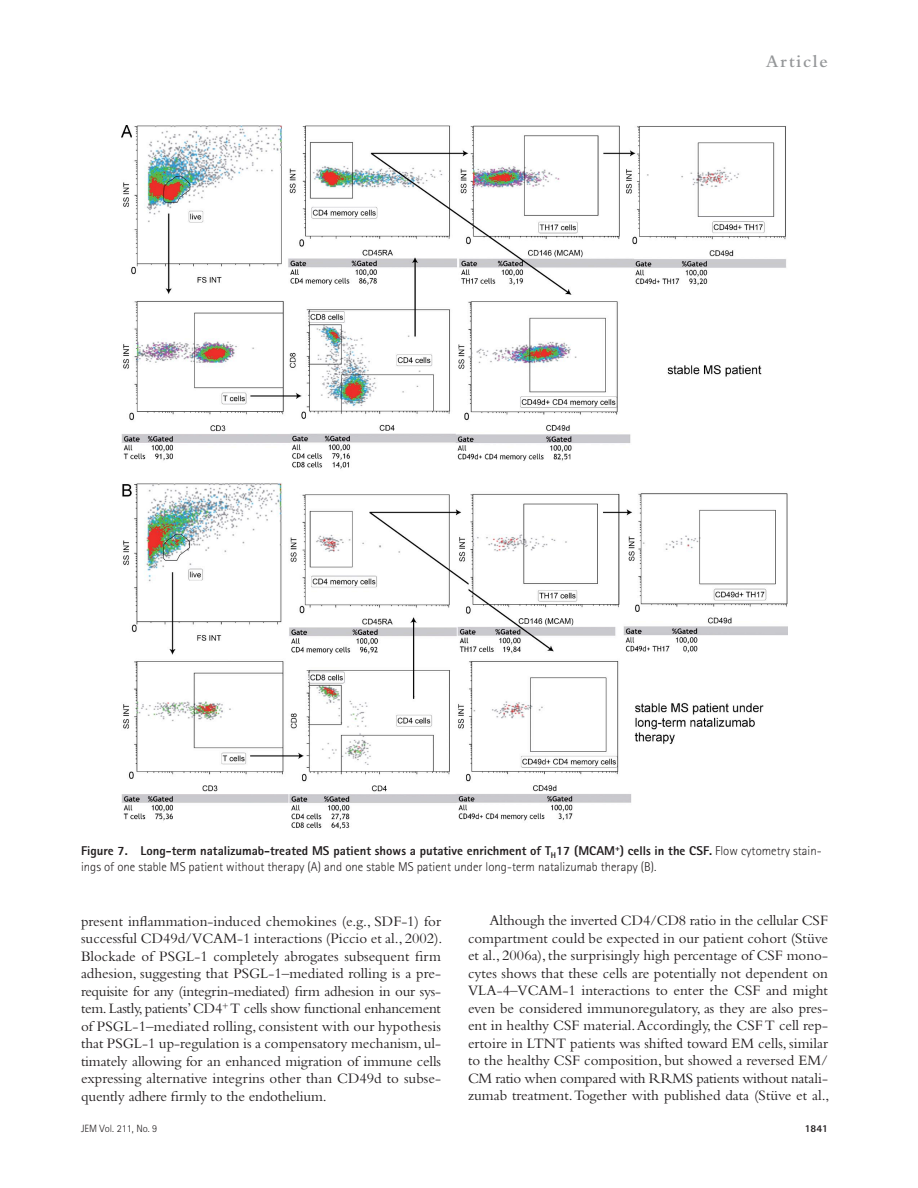
<style>
.page{position:relative;width:918px;height:1188px;background:#fff}
.page>*{position:absolute;margin:0;border:0;box-sizing:border-box;transform-origin:0 0}
.t1{font:600 18px "Bembo Std";letter-spacing:.1em;color:#949698}
.t2{font:15px/17.5px "Bembo Std";color:#231f20;text-align:justify}
.t3{font:300 12.75px/15.8px "Rotis Sans Serif Std";color:#231f20}
.t4{font:300 10.5px "Rotis Sans Serif Std";color:#231f20}
.t5{font:800 10.5px "Rotis Sans Serif Std";color:#231f20}
.s1{font-weight:800}
</style>
<div class="page">
<img style="left:122px;top:125px;width:665px;height:703px">
<p class="t1" style="left:766px;top:51px;width:64px">Article</p>
<p class="t3" style="left:81px;top:843px;width:742px"><span class="s1">Figure 7. Long-term natalizumab-treated MS patient shows a putative enrichment of T</span><sub>H</sub><span class="s1">17 (MCAM</span><sup>+</sup><span class="s1">) cells in the CSF.</span> Flow cytometry stain&shy;ings of one stable MS patient without therapy (A) and one stable MS patient under long-term natalizumab therapy (B).</p>
<p class="t2" style="left:81px;top:912px;width:363px;text-align:left">present inflammation-induced chemokines (e.g., SDF-1) for successful CD49d/VCAM-1 interactions (Piccio et al., 2002).<br>Blockade of PSGL-1 completely abrogates subsequent firm adhesion, suggesting that PSGL-1–mediated rolling is a pre&shy;requisite for any (integrin-mediated) firm adhesion in our sys&shy;tem. Lastly, patients’ CD4<sup>+</sup> T cells show functional enhance-ment of PSGL-1–mediated rolling, consistent with our hypothesis that PSGL-1 up-regulation is a compensatory mechanism, ul&shy;timately allowing for an enhanced migration of immune cells expressing alternative integrins other than CD49d to subse&shy;quently adhere firmly to the endothelium.</p>
<p class="t4" style="left:81px;top:1123px;width:78px">JEM Vol. 211, No. 9</p>
<p class="t2" style="left:468px;top:911px;width:363px;text-indent:22px">Although the inverted CD4/CD8 ratio in the cellular CSF compartment could be expected in our patient cohort (Stüve et al., 2006a), the surprisingly high percentage of CSF mono&shy;cytes shows that these cells are potentially not dependent on VLA-4–VCAM-1 interactions to enter the CSF and might even be considered immunoregulatory, as they are also pres&shy;ent in healthy CSF material. Accordingly, the CSF T cell rep&shy;ertoire in LTNT patients was shifted toward EM cells, similar to the healthy CSF composition, but showed a reversed EM/ CM ratio when compared with RRMS patients without natali&shy;zumab treatment. Together with published data (Stüve et al.,</p>
<p class="t5" style="left:805px;top:1122px;width:25px">1841</p>
</div>
